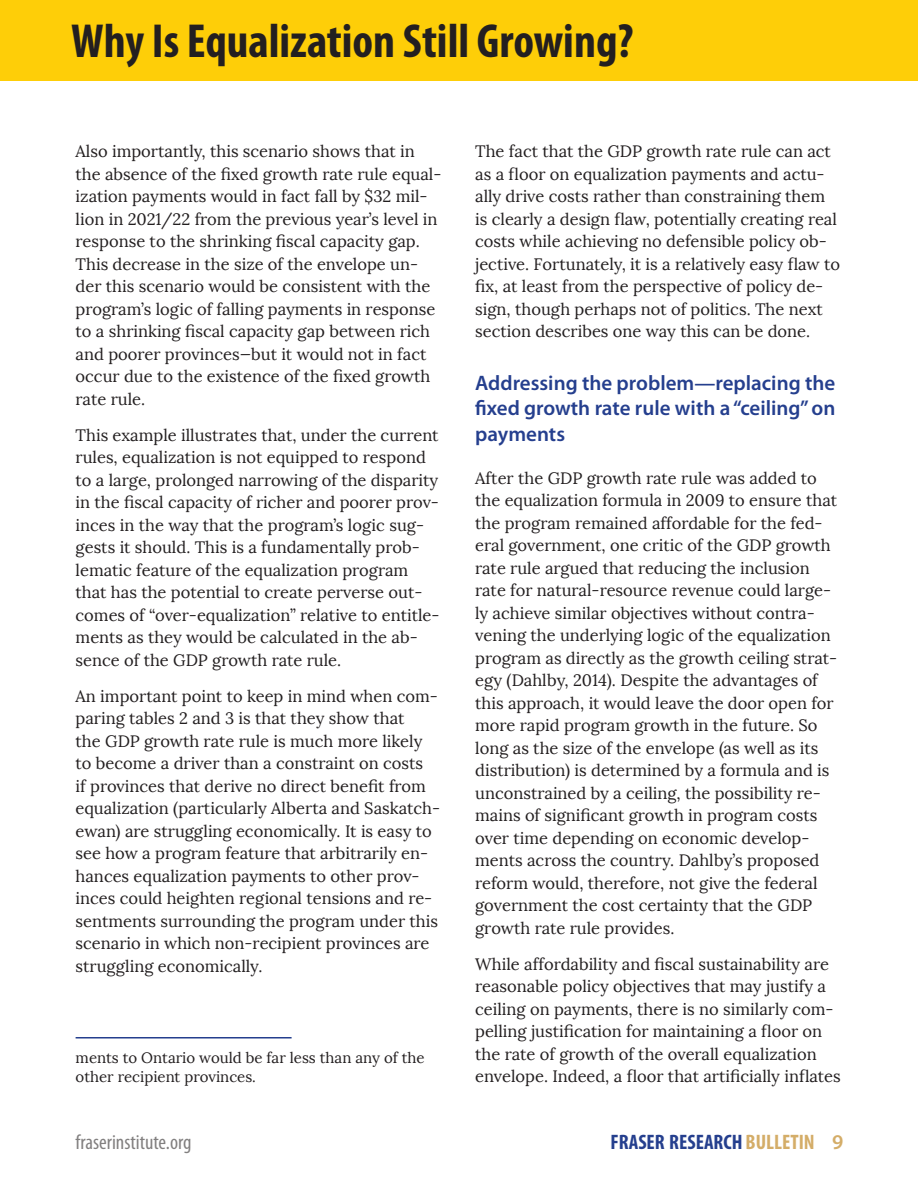
<style>
.page{position:relative;width:918px;height:1188px;background:#fff}
.page>*{position:absolute;margin:0;border:0;box-sizing:border-box;transform-origin:0 0}
.t1{font:700 condensed 48px "Myriad Pro";color:#231f20}
.Head_2{font:600 21px/25.5px "Myriad Pro";color:#253f8e;text-align:justify}
.t2{font:700 condensed 21px "Myriad Pro";color:#253f8e}
.t3{font:condensed 21px "Myriad Pro";color:#828080}
.t4{font:16.5px/22.5px "Lora";color:#231f20}
.t5{font:15px/19.5px "Lora";color:#231f20}
.s1{color:#d4ad68}
.s2{font-weight:600;font-stretch:normal;color:#d4ad68}
</style>
<div class="page">
<div style="left:0;top:0;width:918px;height:81px;background:#fece08"></div>
<hr style="left:76px;top:1037px;width:216px;height:2px;background:#253f8e">
<h1 class="t1" style="left:71px;top:11px;width:564px">Why Is Equalization Still Growing?</h1>
<p class="t4" style="left:76px;top:141px;width:367px">Also importantly, this scenario shows that in the absence of the fixed growth rate rule equal&shy;ization payments would in fact fall by $32 mil&shy;lion in 2021/22 from the previous year’s level in response to the shrinking fiscal capacity gap.<br>This decrease in the size of the envelope un&shy;der this scenario would be consistent with the program’s logic of falling payments in response to a shrinking fiscal capacity gap between rich and poorer provinces—but it would not in fact occur due to the existence of the fixed growth rate rule.</p>
<p class="t4" style="left:76px;top:424px;width:365px">This example illustrates that, under the current rules, equalization is not equipped to respond to a large, prolonged narrowing of the disparity in the fiscal capacity of richer and poorer prov&shy;inces in the way that the program’s logic sug&shy;gests it should. This is a fundamentally prob&shy;lematic feature of the equalization program that has the potential to create perverse out&shy;comes of “over-equalization” relative to entitle&shy;ments as they would be calculated in the ab&shy;sence of the GDP growth rate rule.</p>
<p class="t4" style="left:76px;top:685px;width:366px">An important point to keep in mind when com&shy;paring tables 2 and 3 is that they show that<br>the GDP growth rate rule is much more likely to become a driver than a constraint on costs<br>if provinces that derive no direct benefit from equalization (particularly Alberta and Saskatch&shy;ewan) are struggling economically. It is easy to see how a program feature that arbitrarily en&shy;hances equalization payments to other prov&shy;inces could heighten regional tensions and re&shy;sentments surrounding the program under this scenario in which non-recipient provinces are struggling economically.</p>
<p class="t5" style="left:76px;top:1048px;width:351px">ments to Ontario would be far less than any of the other recipient provinces.</p>
<p class="t4" style="left:475px;top:141px;width:366px">The fact that the GDP growth rate rule can act as a floor on equalization payments and actu&shy;ally drive costs rather than constraining them is clearly a design flaw, potentially creating real costs while achieving no defensible policy ob&shy;jective. Fortunately, it is a relatively easy flaw to fix, at least from the perspective of policy de&shy;sign, though perhaps not of politics. The next section describes one way this can be done.</p>
<p class="Head_2" style="left:475px;top:370px;width:362px">Addressing the problem—replacing the fixed growth rate rule with a “ceiling” on payments</p>
<p class="t4" style="left:475px;top:467px;width:364px">After the GDP growth rate rule was added to the equalization formula in 2009 to ensure that the program remained affordable for the fed&shy;eral government, one critic of the GDP growth rate rule argued that reducing the inclusion rate for natural-resource revenue could large&shy;ly achieve similar objectives without contra&shy;vening the underlying logic of the equalization program as directly as the growth ceiling strat&shy;egy (Dahlby, 2014). Despite the advantages of this approach, it would leave the door open for more rapid program growth in the future. So long as the size of the envelope (as well as its distribution) is determined by a formula and is unconstrained by a ceiling, the possibility re&shy;mains of significant growth in program costs over time depending on economic develop&shy;ments across the country. Dahlby’s proposed reform would, therefore, not give the federal government the cost certainty that the GDP growth rate rule provides.</p>
<p class="t4" style="left:475px;top:953px;width:367px">While affordability and fiscal sustainability are reasonable policy objectives that may justify a ceiling on payments, there is no similarly com&shy;pelling justification for maintaining a floor on the rate of growth of the overall equalization envelope. Indeed, a floor that artificially inflates</p>
<p class="t3" style="left:76px;top:1129px;width:117px">fraserinstitute.org</p>
<p class="t2" style="left:611px;top:1129px;width:234px">FRASER RESEARCH <span class="s1">BULLETIN</span> <span class="s2">9</span></p>
</div>
